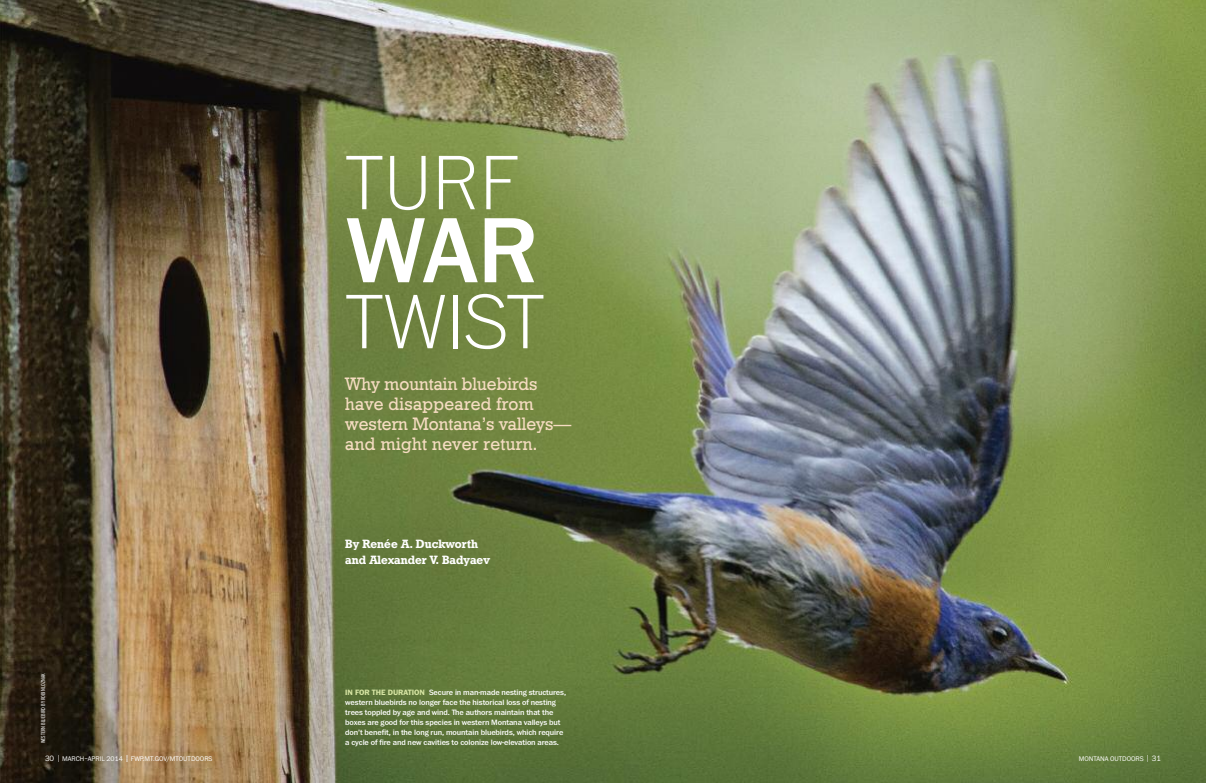
<style>
.page{position:relative;width:1206px;height:783px;background:#fff}
.page>*{position:absolute;margin:0;border:0;box-sizing:border-box;transform-origin:0 0}
.t1{font:500 96px "Franklin ITC Std";color:#fff}
.t2{font:100 80px "Franklin ITC Std";color:#fff}
.t3{font:18px/20px "Geometric Slab 712 BT Medium A";color:#f5dcc1}
.t4{font:12px/16px "Geometric Slab 712 BT Bold A";color:#fff}
.t5{font:500 8px/10px "Franklin ITC Std";letter-spacing:-.01em;color:#fff}
.t6{font:300 7px "Franklin ITC Std";color:#fff}
.t7{font:300 6px "Franklin Cond ITC Std";color:#fff}
.s1{font-weight:700;color:#d8e6a4}
.s2{font-size:8px}
</style>
<div class="page">
<img style="left:0;top:0;width:1206px;height:783px">
<h2 class="t2" style="left:345px;top:156px;width:175px">TURF</h2>
<h1 class="t1" style="left:345px;top:218px;width:195px">WAR</h1>
<h2 class="t2" style="left:345px;top:295px;width:201px">TWIST</h2>
<h3 class="t3" style="left:345px;top:373px;width:228px">Why mountain bluebirds have disappeared from western Montana’s valleys— and might never return.</h3>
<p class="t7" style="left:41px;top:743px;width:71px;rotate:-90deg">WESTERN BLUEBIRD BY ROBIN LOZNAK</p>
<h3 class="t4" style="left:345px;top:536px;width:146px">By Renée A. Duckworth and Alexander V. Badyaev</h3>
<p class="t5" style="left:345px;top:688px;width:222px"><span class="s1">IN FOR THE DURATION</span> Secure in man-made nesting structures, western bluebirds no longer face the historical loss of nesting trees toppled by age and wind. ﬔe authors maintain that the boxes are good for this species in western Montana valleys but don’t benefit, in the long run, mountain bluebirds, which require a cycle of fire and new cavities to colonize low-elevation areas.</p>
<p class="t6" style="left:45px;top:756px;width:169px"><span class="s2">30</span> MARCH–APRIL 2014 FWP.MT.GOV/MTOUTDOORS</p>
<p class="t6" style="left:1079px;top:756px;width:84px">MONTANA OUTDOORS <span class="s2">31</span></p>
</div>
